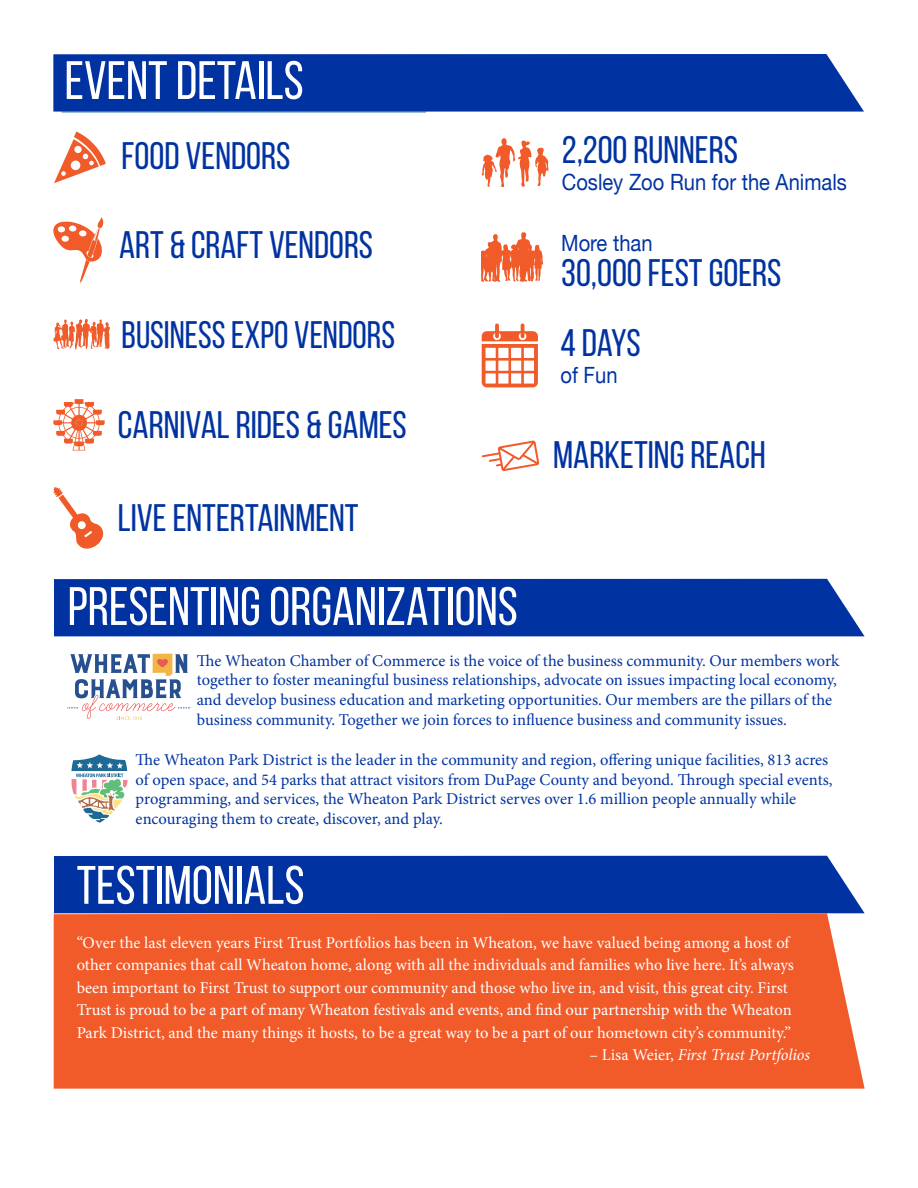
<style>
.page{position:relative;width:918px;height:1188px;background:#fff}
.page>*{position:absolute;margin:0;border:0;box-sizing:border-box;transform-origin:0 0}
.t1{font:54px "Bebas Neue";color:#fff}
.t2{font:38.4px "Bebas Neue";color:#0033a1}
.t3{font:38.4px "Bebas Neue";color:#0033a1;scale:.96 1}
.t4{font:22.35px "Helvetica Neue";color:#0033a1;scale:.9 1}
.t5{font:16.5px/19.8px "Minion Pro";color:#0033a1}
.t6{font:16.5px/22.5px "Minion Pro";letter-spacing:-.005em;color:#fff}
.t7{font:italic 16.5px "Minion Pro";letter-spacing:-.01em;color:#fff}
.s1{font-style:normal}
</style>
<div class="page">
<div style="left:54px;top:856px;width:811px;height:57px;background:#0033a1"></div>
<div style="left:53px;top:54px;width:811px;height:58px;background:#0033a1"></div>
<hr style="left:62px;top:112px;width:364px;height:1px;background:#1f6a95">
<svg style="left:482px;top:138px;width:67px;height:49px"></svg>
<div style="left:54px;top:913px;width:811px;height:176px;background:#f15a29"></div>
<svg style="left:482px;top:232px;width:61px;height:50px"></svg>
<div style="left:54px;top:579px;width:811px;height:57px;background:#0033a1"></div>
<svg style="left:53px;top:399px;width:52px;height:51px"></svg>
<svg style="left:54px;top:131px;width:52px;height:52px"></svg>
<svg style="left:53px;top:217px;width:50px;height:66px"></svg>
<svg style="left:53px;top:319px;width:57px;height:31px"></svg>
<svg style="left:482px;top:441px;width:57px;height:30px"></svg>
<svg style="left:68px;top:654px;width:123px;height:66px"></svg>
<svg style="left:71px;top:754px;width:57px;height:69px"></svg>
<svg style="left:53px;top:487px;width:50px;height:62px"></svg>
<svg style="left:482px;top:323px;width:56px;height:64px"></svg>
<h1 class="t1" style="left:65px;top:51px;width:241px">EVENT DETAILS</h1>
<h2 class="t2" style="left:121px;top:135px;width:171px">FOOD VENDORS</h2>
<h2 class="t2" style="left:119px;top:224px;width:255px">ART &amp; CRAFT VENDORS</h2>
<h2 class="t3" style="left:122px;top:314px;width:286px">BUSINESS EXPO VENDORS</h2>
<h2 class="t2" style="left:118px;top:404px;width:290px">CARNIVAL RIDES &amp; GAMES</h2>
<h2 class="t2" style="left:118px;top:497px;width:242px">LIVE ENTERTAINMENT</h2>
<h1 class="t1" style="left:68px;top:577px;width:452px">PRESENTING ORGANIZATIONS</h1>
<h2 class="t2" style="left:562px;top:129px;width:178px">2,200 RUNNERS</h2>
<h3 class="t4" style="left:562px;top:165px;width:318px">Cosley Zoo Run for the Animals</h3>
<h3 class="t4" style="left:561px;top:227px;width:103px">More than</h3>
<h2 class="t2" style="left:561px;top:252px;width:222px">30,000 FEST GOERS</h2>
<h2 class="t2" style="left:561px;top:322px;width:82px">4 DAYS</h2>
<h3 class="t4" style="left:561px;top:359px;width:65px">of Fun</h3>
<h2 class="t2" style="left:553px;top:433px;width:214px">MARKETING REACH</h2>
<p class="t5" style="left:197px;top:650px;width:644px">The Wheaton Chamber of Commerce is the voice of the business community. Our members work together to foster meaningful business relationships, advocate on issues impacting local economy, and develop business education and marketing opportunities. Our members are the pillars of the business community. Together we join forces to influence business and community issues.</p>
<p class="t5" style="left:136px;top:750px;width:698px">The Wheaton Park District is the leader in the community and region, offering unique facilities, 813 acres of open space, and 54 parks that attract visitors from DuPage County and beyond. Through special events, programming, and services, the Wheaton Park District serves over 1.6 million people annually while encouraging them to create, discover, and play.</p>
<h1 class="t1" style="left:77px;top:856px;width:229px">TESTIMONIALS</h1>
<p class="t6" style="left:77px;top:931px;width:719px">“Over the last eleven years First Trust Portfolios has been in Wheaton, we have valued being among a host of other companies that call Wheaton home, along with all the individuals and families who live here. It’s always been important to First Trust to support our community and those who live in, and visit, this great city. First Trust is proud to be a part of many Wheaton festivals and events, and find our partnership with the Wheaton Park District, and the many things it hosts, to be a great way to be a part of our hometown city’s community.”</p>
<p class="t7" style="left:590px;top:1044px;width:222px"><span class="s1">– Lisa Weier,</span> First Trust Portfolios</p>
</div>
